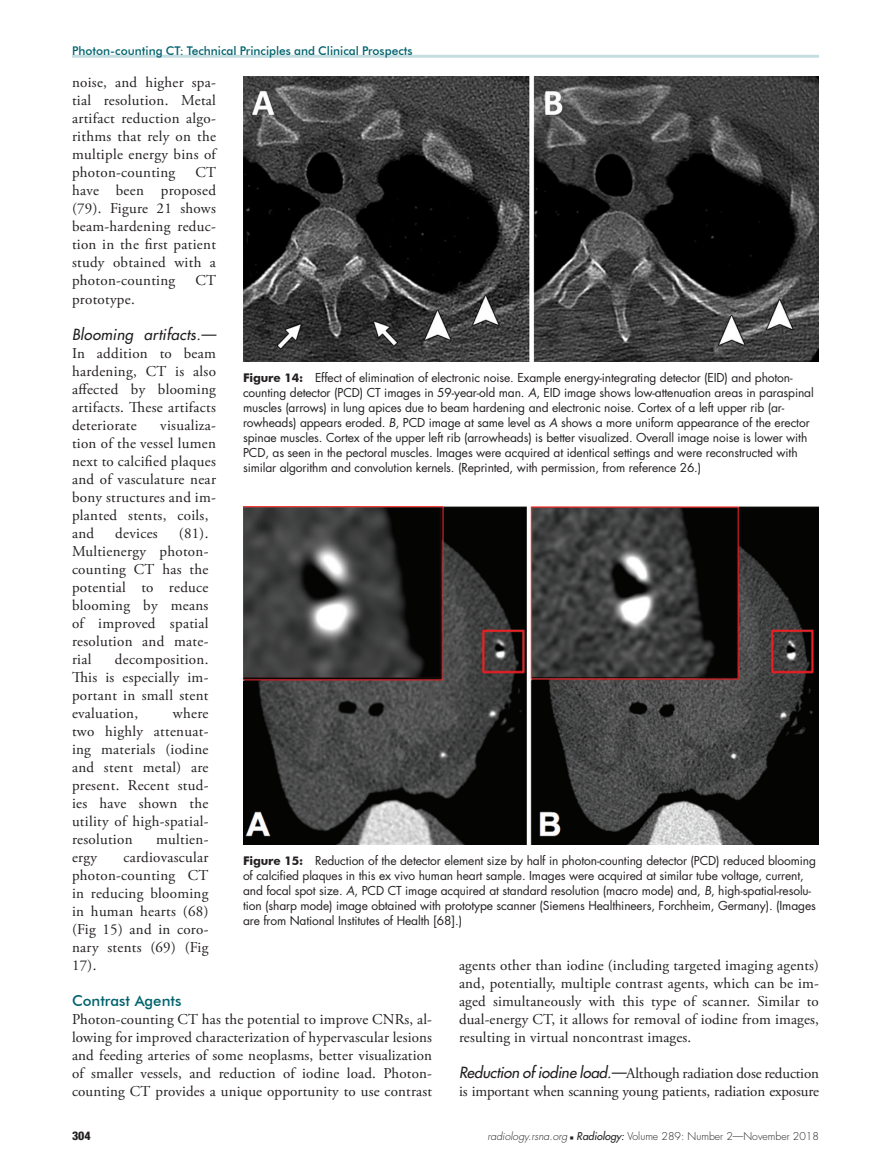
<style>
.page{position:relative;width:891px;height:1175px;background:#fff}
.page>*{position:absolute;margin:0;border:0;box-sizing:border-box;transform-origin:0 0}
.t1{font:15px/18px "Adobe Garamond Pro";letter-spacing:.02em;color:#231f20;text-align:justify}
.t2{font:15px/18px "Adobe Garamond Pro";letter-spacing:-.01em;color:#231f20}
.t3{font:italic 15px "Futura";letter-spacing:.02em;color:#231f20}
.t4{font:500 15px "Futura BT";color:#00636d}
.t5{font:12px/15px "Futura";letter-spacing:-.01em;color:#231f20}
.t6{font:500 12px "Futura BT";color:#00636d}
.t7{font:800 condensed 12px "Helvetica Neue";color:#231f20}
.t8{font:300 10.5px "Futura";color:#231f20}
.s1{font-family:"Futura BT";font-weight:700}
.s2{font-style:italic}
.s3{font-family:"Futura";font-style:italic}
.s4{font-family:"Universal Newswith Comm Pi";font-weight:400;font-size:6px}
.s5{font-weight:400;font-style:italic}
</style>
<div class="page">
<hr style="left:72px;top:55px;width:747px;height:3px;background:#c6dee1">
<img style="left:243px;top:77px;width:576px;height:284px">
<img style="left:243px;top:506px;width:576px;height:338px">
<p class="t6" style="left:72px;top:43px;width:342px">Photon-counting CT: Technical Principles and Clinical Prospects</p>
<p class="t1" style="left:72px;top:74px;width:146px">noise, and higher spa&shy;tial resolution. Metal artifact reduction algo&shy;rithms that rely on the multiple energy bins of photon-counting</p>
<p class="t1" style="left:72px;top:164px;width:146px;text-indent:123px">CT have been proposed (79). Figure 21 shows beam-hardening reduc&shy;tion in the first patient study obtained with a photon-counting</p>
<p class="t1" style="left:195px;top:272px;width:22px">CT</p>
<p class="t1" style="left:72px;top:290px;width:64px">prototype.</p>
<p class="t3" style="left:72px;top:324px;width:145px">Blooming artifacts.—</p>
<p class="t1" style="left:72px;top:344px;width:146px">In addition to beam hardening, CT is also affected by blooming artifacts. These artifacts deteriorate</p>
<p class="t1" style="left:72px;top:416px;width:146px;text-align:left;text-indent:88px">visualiza&shy;tion of the vessel lumen next to calcified plaques and of vasculature near bony structures and im&shy;planted stents, coils, and</p>
<p class="t1" style="left:115px;top:524px;width:44px">devices</p>
<p class="t1" style="left:72px;top:524px;width:138px;text-indent:107px">(81).<br>Multienergy photon&shy;counting CT has the potential to reduce blooming by means of improved spatial resolution and mate&shy;rial</p>
<p class="t1" style="left:72px;top:650px;width:138px;text-indent:43px">decomposition.<br>This is especially im&shy;portant in small stent evaluation,</p>
<p class="t1" style="left:72px;top:704px;width:138px;text-indent:101px">where two highly attenuat&shy;ing materials (iodine and stent metal) are present. Recent stud&shy;ies have shown the utility of high-spatial&shy;resolution</p>
<p class="t1" style="left:156px;top:830px;width:54px">multien-</p>
<p class="t5" style="left:243px;top:370px;width:572px"><span class="s1">Figure 14:</span> Effect of elimination of electronic noise. Example energy-integrating detector (EID) and photon&shy;counting detector (PCD) CT images in 59-year-old man. <span class="s2">A</span>, EID image shows low-attenuation areas in paraspinal muscles (arrows) in lung apices due to beam hardening and electronic noise. Cortex of a left upper rib (ar&shy;rowheads) appears eroded. <span class="s2">B</span>, PCD image at same level as <span class="s2">A</span> shows a more uniform appearance of the erector spinae muscles. Cortex of the upper left rib (arrowheads) is better visualized. Overall image noise is lower with PCD, as seen in the pectoral muscles. Images were acquired at identical settings and were reconstructed with similar algorithm and convolution kernels. (Reprinted, with permission, from reference 26.)</p>
<p class="t1" style="left:72px;top:848px;width:138px;text-indent:52px">cardiovascular photon-counting CT in reducing blooming in human hearts (68) (Fig 15) and in coro&shy;nary stents (69) (Fig 17).</p>
<p class="t4" style="left:72px;top:991px;width:111px">Contrast Agents</p>
<p class="t1" style="left:72px;top:1010px;width:362px">Photon-counting CT has the potential to improve CNRs, al&shy;lowing for improved characterization of hypervascular lesions and feeding arteries of some neoplasms, better visualization of smaller vessels, and reduction of iodine load. Photon&shy;counting CT provides a unique opportunity to use contrast</p>
<p class="t5" style="left:243px;top:852px;width:575px"><span class="s1">Figure 15:</span> Reduction of the detector element size by half in photon-counting detector (PCD) reduced blooming of calcified plaques in this ex vivo human heart sample. Images were acquired at similar tube voltage, current, and focal spot size. <span class="s2">A</span>, PCD CT image acquired at standard resolution (macro mode) and, <span class="s2">B</span>, high-spatial-resolu&shy;tion (sharp mode) image obtained with prototype scanner (Siemens Healthineers, Forchheim, Germany). (Images are from National Institutes of Health [68].)</p>
<p class="t1" style="left:72px;top:848px;width:27px">ergy</p>
<p class="t1" style="left:459px;top:956px;width:362px">agents other than iodine (including targeted imaging agents) and, potentially, multiple contrast agents, which can be im&shy;aged simultaneously with this type of scanner. Similar to dual-energy CT, it allows for removal of iodine from images, resulting in virtual noncontrast images.</p>
<p class="t2" style="left:459px;top:1064px;width:362px"><span class="s3">Reduction of iodine load.—</span>Although radiation dose reduction is important when scanning young patients, radiation exposure</p>
<p class="t7" style="left:72px;top:1128px;width:20px">304</p>
<p class="t8" style="left:488px;top:1129px;width:333px"><span class="s2">radiology.rsna.org</span> <span class="s4">n</span> <span class="s5">Radiology:</span> Volume 289: Number 2—November 2018</p>
</div>
